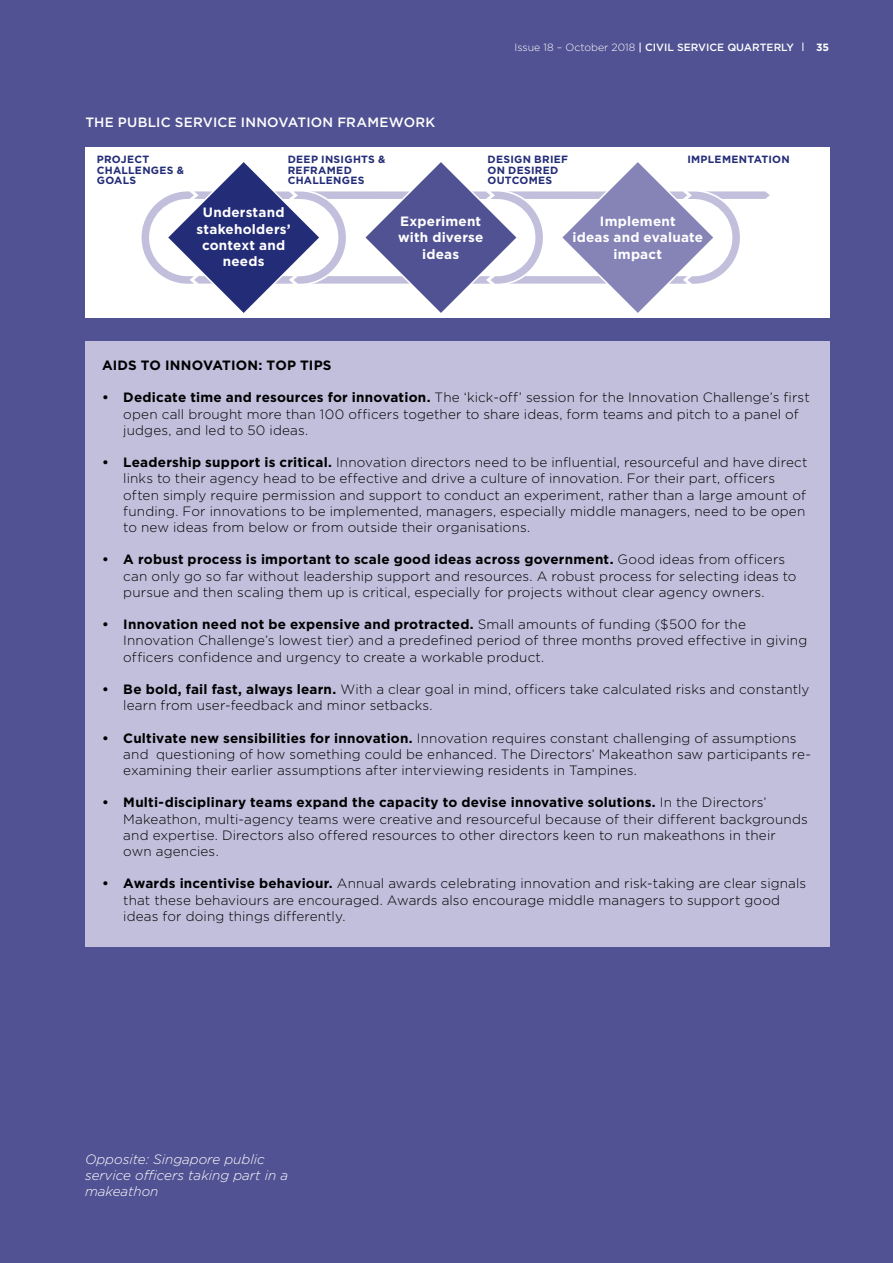
<style>
.page{position:relative;width:893px;height:1263px;background:#515293}
.page>*{position:absolute;margin:0;border:0;box-sizing:border-box;transform-origin:0 0}
.t1{font:300 13.5px/16.2px "Gotham";letter-spacing:.01em;color:#000}
.t2{font:700 13.5px/16.2px "Gotham";letter-spacing:.015em;color:#fff;text-align:center}
.Body___remaining_par{font:italic 300 13.5px/16.2px "Gotham";color:#fff}
.Body___sub_headers{font:500 13.5px "Gotham";letter-spacing:.015em;color:#fff}
.Body___sub_headers-2{font:700 13.5px "Gotham";letter-spacing:.01em;color:#000}
.t3{font:700 10.5px/10.5px "Gotham";letter-spacing:.025em;color:#232c77}
.t4{font:500 10.5px "Gotham";color:#fff}
.t5{font:700 10.5px "Gotham";color:#fff}
.s1{font-weight:300}
.s2{font-weight:700}
</style>
<div class="page">
<div style="left:85px;top:148px;width:744px;height:170px;background:#fff"></div>
<svg style="left:141px;top:162px;width:629px;height:151px"></svg>
<div style="left:85px;top:342px;width:744px;height:605px;background:#c1bfdc"></div>
<p class="Body___sub_headers" style="left:85px;top:114px;width:351px">THE PUBLIC SERVICE INNOVATION FRAMEWORK</p>
<p class="t4" style="left:515px;top:42px;width:281px"><span class="s1">Issue 18 – October 2018</span> | CIVIL SERVICE QUARTERLY</p>
<p class="t5" style="left:816px;top:41px;width:15px">35</p>
<p class="t3" style="left:97px;top:154px;width:89px">PROJECT<br>CHALLENGES &amp;<br>GOALS</p>
<p class="t3" style="left:288px;top:154px;width:99px">DEEP INSIGHTS &amp;<br>REFRAMED<br>CHALLENGES</p>
<p class="t3" style="left:487px;top:154px;width:82px">DESIGN BRIEF<br>ON DESIRED<br>OUTCOMES</p>
<p class="t3" style="left:687px;top:154px;width:104px">IMPLEMENTATION</p>
<p class="t2" style="left:398px;top:213px;width:87px">Experiment with diverse ideas</p>
<p class="t2" style="left:572px;top:213px;width:132px">Implement<br>ideas and evaluate impact</p>
<p class="t2" style="left:197px;top:204px;width:96px">Understand stakeholders’ context and needs</p>
<p class="Body___sub_headers-2" style="left:102px;top:357px;width:231px">AIDS TO INNOVATION: TOP TIPS</p>
<p class="t1" style="left:123px;top:389px;width:688px;text-indent:-21px"><span class="s2">• Dedicate time and resources for innovation.</span> The ‘kick-off’ session for the Innovation Challenge’s first open call brought more than 100 officers together to share ideas, form teams and pitch to a panel of judges, and led to 50 ideas.</p>
<p class="t1" style="left:123px;top:454px;width:686px;text-indent:-21px"><span class="s2">• Leadership support is critical.</span> Innovation directors need to be influential, resourceful and have direct links to their agency head to be effective and drive a culture of innovation. For their part, officers often simply require permission and support to conduct an experiment, rather than a large amount of funding. For innovations to be implemented, managers, especially middle managers, need to be open to new ideas from below or from outside their organisations.</p>
<p class="t1" style="left:123px;top:551px;width:675px;text-indent:-21px"><span class="s2">• A robust process is important to scale good ideas across government.</span> Good ideas from officers can only go so far without leadership support and resources. A robust process for selecting ideas to pursue and then scaling them up is critical, especially for projects without clear agency owners.</p>
<p class="t1" style="left:123px;top:616px;width:685px;text-indent:-21px"><span class="s2">• Innovation need not be expensive and protracted.</span> Small amounts of funding ($500 for the<br>Innovation Challenge’s lowest tier) and a predefined period of three months proved effective in giving officers confidence and urgency to create a workable product.</p>
<p class="t1" style="left:123px;top:681px;width:688px;text-indent:-21px"><span class="s2">• Be bold, fail fast, always learn.</span> With a clear goal in mind, officers take calculated risks and constantly learn from user-feedback and minor setbacks.</p>
<p class="t1" style="left:123px;top:729px;width:689px;text-indent:-21px"><span class="s2">• Cultivate new sensibilities for innovation.</span> Innovation requires constant challenging of assumptions and questioning of how something could be enhanced. The Directors’ Makeathon saw participants re&shy;examining their earlier assumptions after interviewing residents in Tampines.</p>
<p class="t1" style="left:123px;top:794px;width:686px;text-indent:-21px"><span class="s2">• Multi-disciplinary teams expand the capacity to devise innovative solutions.</span> In the Directors’ Makeathon, multi-agency teams were creative and resourceful because of their different backgrounds and expertise. Directors also offered resources to other directors keen to run makeathons in their<br>own agencies.</p>
<p class="t1" style="left:123px;top:875px;width:684px;text-indent:-21px"><span class="s2">• Awards incentivise behaviour.</span> Annual awards celebrating innovation and risk-taking are clear signals that these behaviours are encouraged. Awards also encourage middle managers to support good ideas for doing things differently.</p>
<p class="Body___remaining_par" style="left:85px;top:1151px;width:204px">Opposite: Singapore public service officers taking part in a makeathon</p>
</div>
